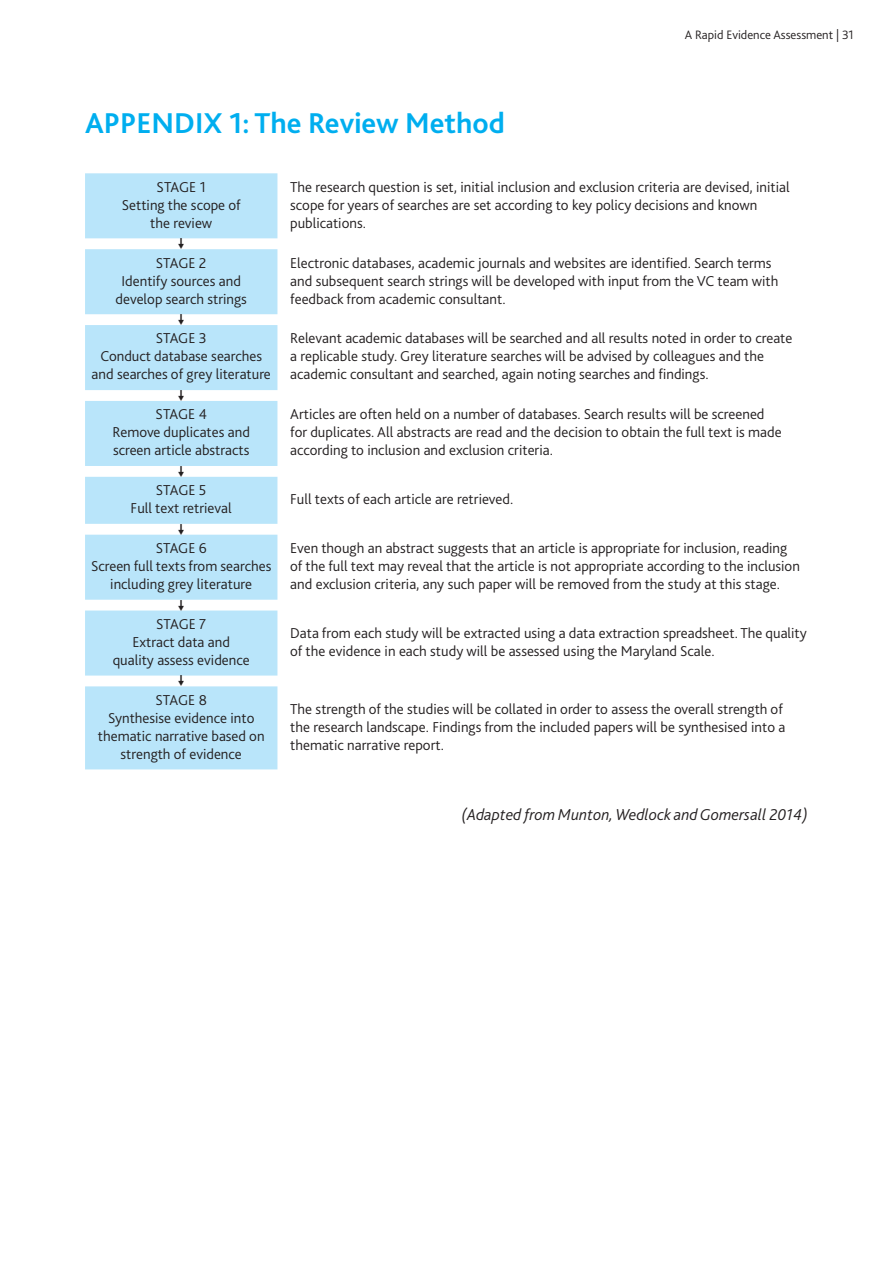
<style>
.page{position:relative;width:893px;height:1263px;background:#fff}
.page>*{position:absolute;margin:0;border:0;box-sizing:border-box;transform-origin:0 0}
.A_head{font:700 30px "Bliss 2";color:#00aeef}
.body_text{font:italic 300 16.5px "Bliss 2";color:#231f20}
.footnote_text{font:300 15px/18px "Bliss 2";color:#231f20;text-align:center}
.body_text-2{font:300 15px/18px "Bliss 2";color:#231f20}
.t1{font:300 12.75px "Bliss 2";color:#231f20}
</style>
<div class="page">
<svg style="left:85px;top:173px;width:192px;height:596px;background:#c1e8fa"></svg>
<svg style="left:178px;top:238px;width:6px;height:11px"></svg>
<svg style="left:178px;top:314px;width:6px;height:11px"></svg>
<svg style="left:178px;top:390px;width:6px;height:11px"></svg>
<svg style="left:178px;top:466px;width:6px;height:11px"></svg>
<svg style="left:178px;top:524px;width:6px;height:11px"></svg>
<svg style="left:178px;top:599px;width:6px;height:11px"></svg>
<svg style="left:178px;top:675px;width:6px;height:11px"></svg>
<p class="A_head" style="left:85px;top:105px;width:421px">APPENDIX 1: The Review Method</p>
<p class="t1" style="left:685px;top:27px;width:170px">A Rapid Evidence Assessment | 31</p>
<p class="footnote_text" style="left:122px;top:177px;width:120px">STAGE 1<br>Setting the scope of the review</p>
<p class="body_text-2" style="left:290px;top:177px;width:501px">The research question is set, initial inclusion and exclusion criteria are devised, initial scope for years of searches are set according to key policy decisions and known publications.</p>
<p class="footnote_text" style="left:116px;top:253px;width:133px">STAGE 2<br>Identify sources and develop search strings</p>
<p class="footnote_text" style="left:290px;top:253px;width:490px;text-align:left">Electronic databases, academic journals and websites are identified. Search terms and subsequent search strings will be developed with input from the VC team with feedback from academic consultant.</p>
<p class="footnote_text" style="left:92px;top:329px;width:181px">STAGE 3<br>Conduct database searches and searches of grey literature</p>
<p class="footnote_text" style="left:290px;top:329px;width:504px;text-align:left">Relevant academic databases will be searched and all results noted in order to create a replicable study. Grey literature searches will be advised by colleagues and the academic consultant and searched, again noting searches and findings.</p>
<p class="footnote_text" style="left:113px;top:405px;width:139px">STAGE 4<br>Remove duplicates and screen article abstracts</p>
<p class="footnote_text" style="left:290px;top:405px;width:493px;text-align:left">Articles are often held on a number of databases. Search results will be screened for duplicates. All abstracts are read and the decision to obtain the full text is made according to inclusion and exclusion criteria.</p>
<p class="footnote_text" style="left:131px;top:481px;width:103px">STAGE 5<br>Full text retrieval</p>
<p class="footnote_text" style="left:290px;top:490px;width:225px">Full texts of each article are retrieved.</p>
<p class="footnote_text" style="left:91px;top:539px;width:182px">STAGE 6<br>Screen full texts from searches including grey literature</p>
<p class="footnote_text" style="left:290px;top:539px;width:511px;text-align:left">Even though an abstract suggests that an article is appropriate for inclusion, reading of the full text may reveal that the article is not appropriate according to the inclusion and exclusion criteria, any such paper will be removed from the study at this stage.</p>
<p class="footnote_text" style="left:113px;top:615px;width:139px">STAGE 7<br>Extract data and quality assess evidence</p>
<p class="footnote_text" style="left:290px;top:624px;width:518px;text-align:left">Data from each study will be extracted using a data extraction spreadsheet. The quality of the evidence in each study will be assessed using the Maryland Scale.</p>
<p class="footnote_text" style="left:98px;top:690px;width:168px">STAGE 8<br>Synthesise evidence into thematic narrative based on strength of evidence</p>
<p class="footnote_text" style="left:290px;top:699px;width:497px;text-align:left">The strength of the studies will be collated in order to assess the overall strength of the research landscape. Findings from the included papers will be synthesised into a thematic narrative report.</p>
<p class="body_text" style="left:462px;top:804px;width:348px">(Adapted from Munton, Wedlock and Gomersall 2014)</p>
</div>
